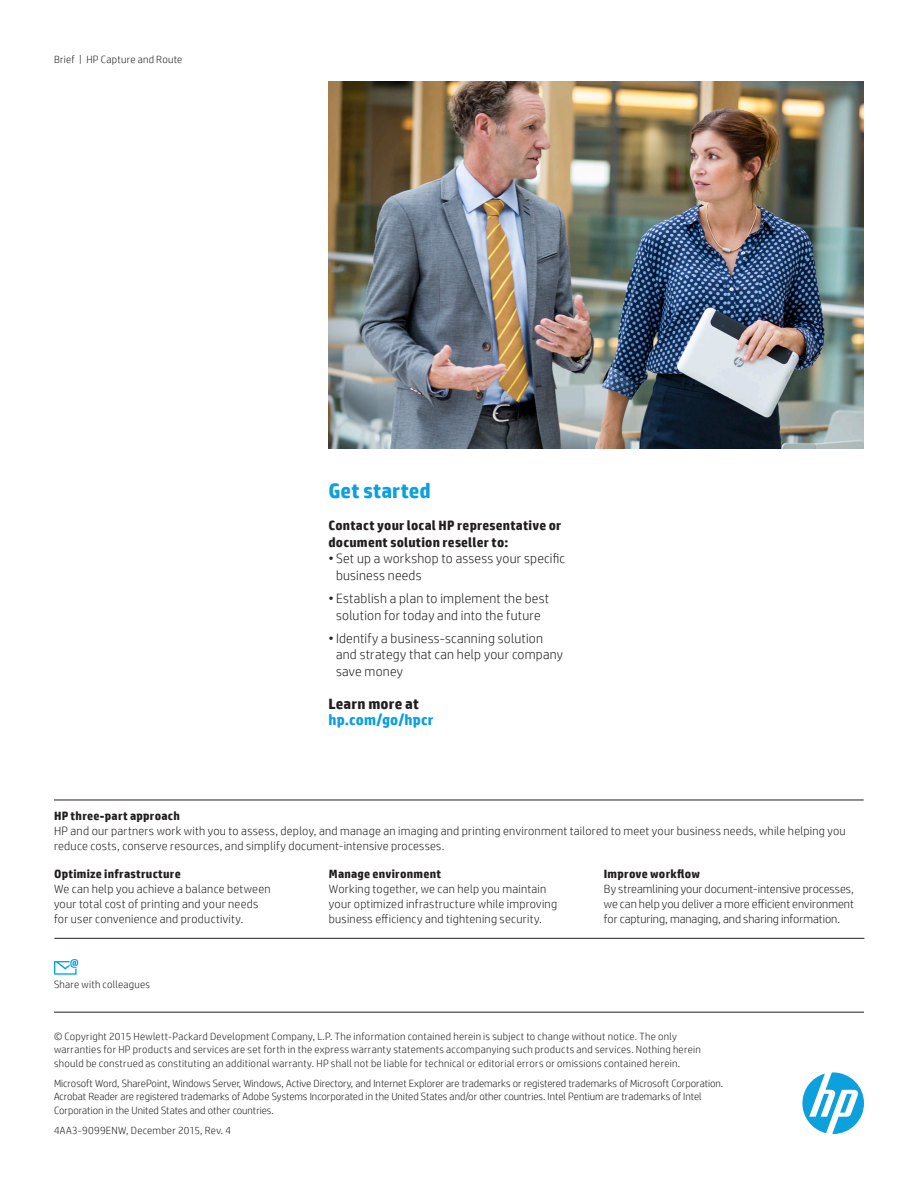
<style>
.page{position:relative;width:918px;height:1188px;background:#fff}
.page>*{position:absolute;margin:0;border:0;box-sizing:border-box;transform-origin:0 0}
.Subhead_14_16_bold_b{font:700 21px "HP Simplified";letter-spacing:.005em;color:#0ca0dd}
.Call_to_action_10_11{font:700 15px "HP Simplified";letter-spacing:.01em;color:#0ca0dd}
.Call_to_action_10_11-2{font:700 15px "HP Simplified";letter-spacing:.01em;color:#231f20}
.t1{font:300 13.5px/16.5px "HP Simplified";letter-spacing:.015em;color:#231f20}
.Body_header_bold{font:700 13.5px/16.5px "HP Simplified";letter-spacing:.015em;color:#231f20}
.text{font:300 12px/15px "HP Simplified";letter-spacing:.02em;color:#231f20}
.text-2{font:300 12px/15px "HP Simplified";color:#231f20}
.Legal_7_9{font:300 10.5px/13.5px "HP Simplified";letter-spacing:.025em;color:#231f20}
.Legal_Copy_7_9{font:300 10.5px/13.5px "HP Simplified";color:#231f20}
.Title_descriptor{font:300 10.5px "HP Simplified";letter-spacing:.025em;color:#231f20}
.s1{font-weight:700}
</style>
<div class="page">
<svg style="left:54px;top:959px;width:24px;height:16px"></svg>
<svg style="left:802px;top:1072px;width:62px;height:62px"></svg>
<hr style="left:54px;top:1012px;width:810px;height:1px;background:#231f20">
<img style="left:328px;top:81px;width:536px;height:367px">
<hr style="left:54px;top:938px;width:810px;height:1px;background:#231f20">
<hr style="left:54px;top:800px;width:810px;height:1px;background:#231f20">
<p class="Title_descriptor" style="left:54px;top:52px;width:130px">Brief | HP Capture and Route</p>
<p class="Subhead_14_16_bold_b" style="left:328px;top:477px;width:104px">Get started</p>
<p class="Body_header_bold" style="left:328px;top:517px;width:234px">Contact your local HP representative or document solution reseller to:</p>
<p class="t1" style="left:336px;top:550px;width:231px;text-indent:-8px">• Set up a workshop to assess your specific business needs</p>
<p class="t1" style="left:328px;top:590px;width:222px;text-align:center">• Establish a plan to implement the best solution for today and into the future</p>
<p class="t1" style="left:336px;top:630px;width:229px;text-indent:-8px">•Identify a business-scanning solution and strategy that can help your company save money</p>
<p class="Call_to_action_10_11-2" style="left:328px;top:694px;width:92px">Learn more at</p>
<p class="Call_to_action_10_11" style="left:328px;top:710px;width:107px">hp.com/go/hpcr</p>
<p class="text" style="left:54px;top:808px;width:793px"><span class="s1">HP three-part approach<br></span>HP and our partners work with you to assess, deploy, and manage an imaging and printing environment tailored to meet your business needs, while helping you reduce costs, conserve resources, and simplify document-intensive processes.</p>
<p class="text" style="left:54px;top:866px;width:218px"><span class="s1">Optimize infrastructure<br></span>We can help you achieve a balance between your total cost of printing and your needs for user convenience and productivity.</p>
<p class="text" style="left:329px;top:866px;width:230px"><span class="s1">Manage environment<br></span>Working together, we can help you maintain your optimized infrastructure while improving business efficiency and tightening security.</p>
<p class="text-2" style="left:604px;top:866px;width:252px"><span class="s1">Improve workflow<br></span>By streamlining your document-intensive processes, we can help you deliver a more efficient environment for capturing, managing, and sharing information.</p>
<p class="Legal_7_9" style="left:54px;top:977px;width:98px">Share with colleagues</p>
<p class="Legal_7_9" style="left:54px;top:1029px;width:648px">© Copyright 2015 Hewlett-Packard Development Company, L.P. The information contained herein is subject to change without notice. The only warranties for HP products and services are set forth in the express warranty statements accompanying such products and services. Nothing herein should be construed as constituting an additional warranty. HP shall not be liable for technical or editorial errors or omissions contained herein.</p>
<p class="Legal_Copy_7_9" style="left:54px;top:1076px;width:671px">Microsoft Word, SharePoint, Windows Server, Windows, Active Directory, and Internet Explorer are trademarks or registered trademarks of Microsoft Corporation.<br>Acrobat Reader are registered trademarks of Adobe Systems Incorporated in the United States and/or other countries. Intel Pentium are trademarks of Intel<br>Corporation in the United States and other countries.</p>
<p class="Legal_7_9" style="left:54px;top:1123px;width:179px">4AA3-9099ENW, December 2015, Rev. 4</p>
</div>
